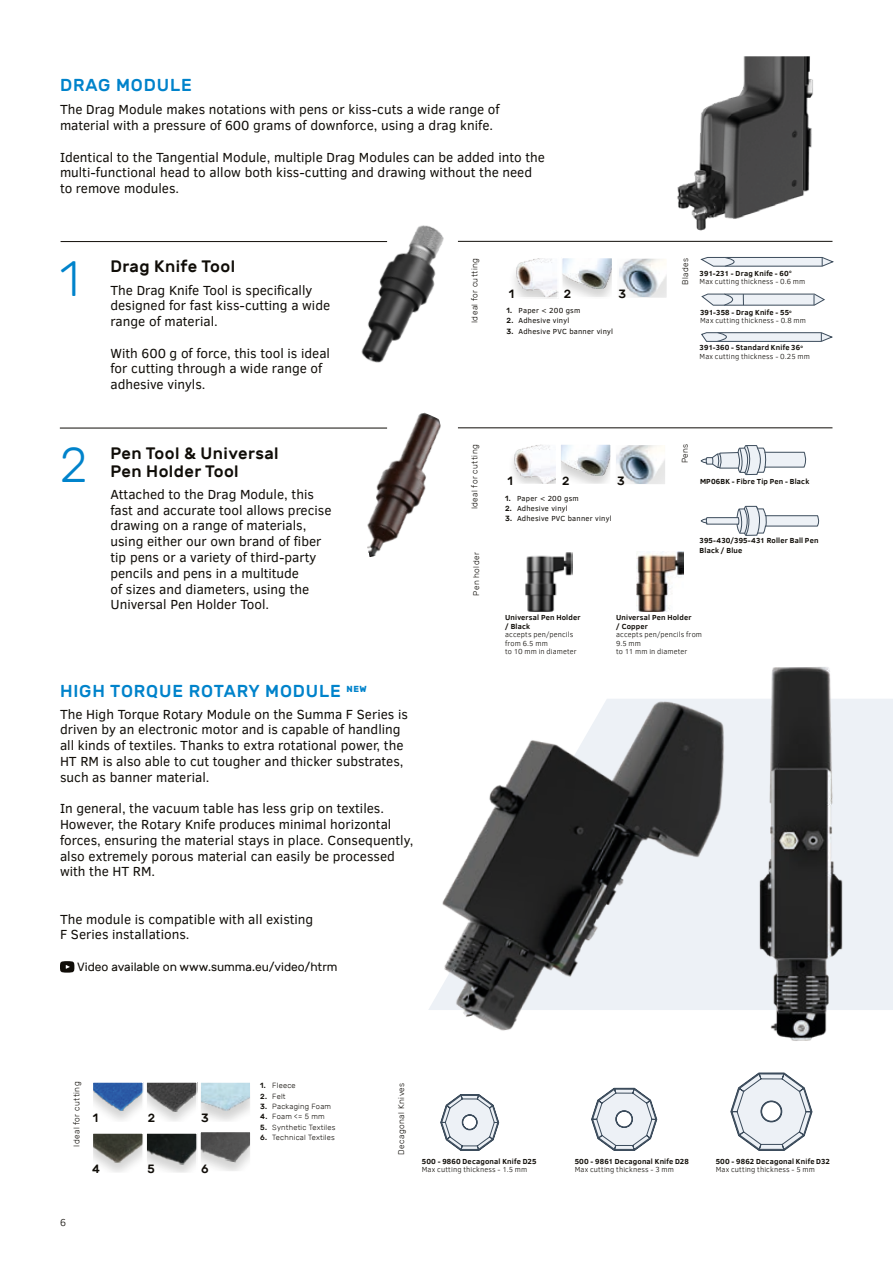
<style>
.page{position:relative;width:893px;height:1263px;background:#fff}
.page>*{position:absolute;margin:0;border:0;box-sizing:border-box;transform-origin:0 0}
.t1{font:300 49.5px "Rubik";color:#0083cb}
.t2{font:500 17.25px "Rubik";letter-spacing:.05em;color:#0083cb}
.t3{font:500 16.5px/18px "Rubik";letter-spacing:.025em;color:#100d08}
.t4{font:13.5px/15.8px "Clear Sans";color:#100d08}
.t5{font:12px "Rubik";color:#100d08}
.t6{font:500 12px "Rubik";color:#100d08}
.t7{font:300 10.35px "Clear Sans";color:#100d08}
.t8{font:300 8.25px "Rubik";letter-spacing:.05em;color:#100d08}
.t9{font:300 7.5px/8.2px "Clear Sans";letter-spacing:.015em;color:#100d08}
.t10{font:700 7.5px/9.3px "Clear Sans";letter-spacing:.025em;color:#100d08}
.t11{font:7.5px "Clear Sans";letter-spacing:.03em;color:#100d08}
.t12{font:300 7.5px "Rubik";letter-spacing:.03em;color:#100d08}
.s1{font-family:"Rubik";font-weight:500}
.s2{font-weight:700}
.s3{font-weight:500}
</style>
<div class="page">
<div style="left:92px;top:1133px;width:51px;height:40px;background:#1d1d1b;opacity:.2"></div>
<img style="left:94px;top:1134px;width:48px;height:30px">
<div style="left:92px;top:1132px;width:52px;height:42px;border:1px solid #fff"></div>
<div style="left:200px;top:1082px;width:51px;height:40px;background:#1d1d1b;opacity:.2"></div>
<img style="left:201px;top:1083px;width:49px;height:28px">
<div style="left:199px;top:1081px;width:53px;height:42px;border:1px solid #fff"></div>
<div style="left:146px;top:1082px;width:51px;height:40px;background:#1d1d1b;opacity:.2"></div>
<img style="left:148px;top:1083px;width:48px;height:29px">
<div style="left:146px;top:1081px;width:52px;height:42px;border:1px solid #fff"></div>
<div style="left:92px;top:1082px;width:51px;height:40px;background:#1d1d1b;opacity:.2"></div>
<img style="left:94px;top:1083px;width:48px;height:28px">
<div style="left:92px;top:1081px;width:52px;height:42px;border:1px solid #fff"></div>
<div style="left:146px;top:1133px;width:51px;height:40px;background:#1d1d1b;opacity:.2"></div>
<img style="left:148px;top:1134px;width:48px;height:34px">
<div style="left:146px;top:1132px;width:52px;height:42px;border:1px solid #fff"></div>
<div style="left:200px;top:1131px;width:51px;height:41px;background:#1d1d1b;opacity:.2"></div>
<img style="left:201px;top:1133px;width:49px;height:32px">
<div style="left:199px;top:1131px;width:53px;height:41px;border:1px solid #fff"></div>
<svg style="left:440px;top:1094px;width:59px;height:57px"></svg>
<svg style="left:591px;top:1087px;width:66px;height:64px"></svg>
<svg style="left:730px;top:1072px;width:83px;height:79px"></svg>
<img style="left:429px;top:699px;width:292px;height:332px">
<img style="left:721px;top:667px;width:167px;height:374px">
<div style="left:617px;top:258px;width:50px;height:40px;background:#fafafa"></div>
<img style="left:619px;top:259px;width:47px;height:38px">
<div style="left:562px;top:258px;width:50px;height:40px;background:#1d1d1b;opacity:.2"></div>
<img style="left:563px;top:259px;width:48px;height:30px">
<div style="left:561px;top:257px;width:52px;height:42px;border:1px solid #fff"></div>
<img style="left:516px;top:259px;width:41px;height:38px">
<div style="left:507px;top:257px;width:52px;height:42px;border:1px solid #fff"></div>
<img style="left:616px;top:446px;width:48px;height:37px">
<div style="left:614px;top:444px;width:52px;height:41px;border:1px solid #fff"></div>
<div style="left:560px;top:444px;width:51px;height:40px;background:#1d1d1b;opacity:.2"></div>
<img style="left:561px;top:445px;width:49px;height:30px">
<div style="left:559px;top:443px;width:53px;height:42px;border:1px solid #fff"></div>
<div style="left:507px;top:444px;width:50px;height:40px;background:#1d1d1b;opacity:.2"></div>
<img style="left:515px;top:445px;width:40px;height:38px">
<div style="left:505px;top:443px;width:52px;height:42px;border:1px solid #fff"></div>
<svg style="left:701px;top:332px;width:132px;height:10px"></svg>
<svg style="left:701px;top:257px;width:133px;height:10px"></svg>
<svg style="left:701px;top:294px;width:124px;height:12px"></svg>
<svg style="left:701px;top:445px;width:106px;height:30px"></svg>
<svg style="left:701px;top:506px;width:119px;height:30px"></svg>
<img style="left:525px;top:552px;width:48px;height:60px">
<img style="left:637px;top:551px;width:46px;height:60px">
<img style="left:677px;top:56px;width:136px;height:175px">
<img style="left:360px;top:413px;width:81px;height:144px">
<img style="left:338px;top:225px;width:130px;height:138px">
<hr style="left:61px;top:241px;width:326px;height:1px;background:#100d08">
<hr style="left:458px;top:241px;width:374px;height:1px;background:#100d08">
<hr style="left:60px;top:428px;width:327px;height:1px;background:#100d08">
<hr style="left:458px;top:428px;width:374px;height:1px;background:#100d08">
<svg style="left:60px;top:961px;width:14px;height:11px"></svg>
<p class="t2" style="left:60px;top:75px;width:133px">DRAG MODULE</p>
<p class="t4" style="left:60px;top:102px;width:441px">The Drag Module makes notations with pens or kiss-cuts a wide range of material with a pressure of 600 grams of downforce, using a drag knife.</p>
<p class="t4" style="left:60px;top:149px;width:486px">Identical to the Tangential Module, multiple Drag Modules can be added into the multi-functional head to allow both kiss-cutting and drawing without the need to remove modules.</p>
<h1 class="t1" style="left:60px;top:251px;width:21px">1</h1>
<h1 class="t1" style="left:60px;top:437px;width:29px">2</h1>
<p class="t3" style="left:110px;top:258px;width:126px">Drag Knife Tool</p>
<p class="t4" style="left:110px;top:282px;width:221px">The Drag Knife Tool is specifically designed for fast kiss-cutting a wide range of material.</p>
<p class="t4" style="left:110px;top:345px;width:221px">With 600 g of force, this tool is ideal for cutting through a wide range of adhesive vinyls.</p>
<p class="t3" style="left:110px;top:444px;width:170px">Pen Tool &amp; Universal<br>Pen Holder Tool</p>
<p class="t4" style="left:110px;top:486px;width:223px">Attached to the Drag Module, this fast and accurate tool allows precise drawing on a range of materials, using either our own brand of fiber tip pens or a variety of third-party pencils and pens in a multitude<br>of sizes and diameters, using the<br>Universal Pen Holder Tool.</p>
<p class="t8" style="left:470px;top:323px;width:67px;rotate:-90deg">Ideal for cutting</p>
<p class="t6" style="left:509px;top:287px;width:7px">1</p>
<p class="t6" style="left:564px;top:287px;width:9px">2</p>
<p class="t6" style="left:619px;top:287px;width:9px">3</p>
<p class="t11" style="left:507px;top:306px;width:75px"><span class="s1">1.</span> Paper &lt; 200 gsm</p>
<p class="t11" style="left:507px;top:316px;width:64px"><span class="s1">2.</span> Adhesive vinyl</p>
<p class="t11" style="left:507px;top:326px;width:108px"><span class="s1">3.</span> Adhesive PVC banner vinyl</p>
<p class="t8" style="left:470px;top:509px;width:67px;rotate:-90deg">Ideal for cutting</p>
<p class="t8" style="left:472px;top:596px;width:45px;rotate:-90deg">Pen holder</p>
<p class="t6" style="left:507px;top:474px;width:7px">1</p>
<p class="t6" style="left:562px;top:474px;width:9px">2</p>
<p class="t6" style="left:617px;top:474px;width:9px">3</p>
<p class="t11" style="left:505px;top:493px;width:75px"><span class="s1">1.</span> Paper &lt; 200 gsm</p>
<p class="t11" style="left:505px;top:503px;width:64px"><span class="s1">2.</span> Adhesive vinyl</p>
<p class="t11" style="left:505px;top:514px;width:108px"><span class="s1">3.</span> Adhesive PVC banner vinyl</p>
<p class="t8" style="left:681px;top:285px;width:29px;rotate:-90deg">Blades</p>
<p class="t9" style="left:700px;top:269px;width:107px"><span class="s2">391-231 - Drag Knife - 60</span><sup>o<br></sup>Max cutting thickness - 0.6 mm</p>
<p class="t9" style="left:700px;top:308px;width:107px"><span class="s2">391-358 - Drag Knife - 55</span><sup>o<br></sup>Max cutting thickness - 0.8 mm</p>
<p class="t9" style="left:700px;top:343px;width:112px"><span class="s2">391-360 - Standard Knife 36</span><sup>o<br></sup>Max cutting thickness - 0.25 mm</p>
<p class="t8" style="left:680px;top:463px;width:21px;rotate:-90deg">Pens</p>
<p class="t10" style="left:700px;top:476px;width:111px">MP06BK - Fibre Tip Pen - Black</p>
<p class="t10" style="left:700px;top:536px;width:120px">395-430/395-431 Roller Ball Pen<br>Black / Blue</p>
<p class="t2" style="left:60px;top:681px;width:308px">HIGH TORQUE ROTARY MODULE <sup>NEW</sup></p>
<p class="t4" style="left:60px;top:706px;width:349px">The High Torque Rotary Module on the Summa F Series is driven by an electronic motor and is capable of handling all kinds of textiles. Thanks to extra rotational power, the HT RM is also able to cut tougher and thicker substrates, such as banner material.</p>
<p class="t4" style="left:60px;top:801px;width:355px">In general, the vacuum table has less grip on textiles.<br>However, the Rotary Knife produces minimal horizontal forces, ensuring the material stays in place. Consequently, also extremely porous material can easily be processed with the HT RM.</p>
<p class="t4" style="left:60px;top:911px;width:255px">The module is compatible with all existing<br>F Series installations.</p>
<p class="t5" style="left:77px;top:960px;width:262px">Video available on www.summa.eu/video/htrm</p>
<p class="t10" style="left:505px;top:612px;width:77px">Universal Pen Holder / Black</p>
<p class="t9" style="left:505px;top:631px;width:73px">accepts pen/pencils from 6.5 mm<br>to 10 mm in diameter</p>
<p class="t10" style="left:616px;top:612px;width:77px">Universal Pen Holder / Copper</p>
<p class="t9" style="left:616px;top:631px;width:87px">accepts pen/pencils from<br>9.5 mm<br>to 11 mm in diameter</p>
<p class="t8" style="left:72px;top:1147px;width:67px;rotate:-90deg">Ideal for cutting</p>
<p class="t8" style="left:397px;top:1155px;width:74px;rotate:-90deg">Decagonal Knives</p>
<p class="t12" style="left:260px;top:1081px;width:37px"><span class="s3">1.</span> Fleece</p>
<p class="t12" style="left:260px;top:1092px;width:27px"><span class="s3">2.</span> Felt</p>
<p class="t12" style="left:260px;top:1102px;width:72px"><span class="s3">3.</span> Packaging Foam</p>
<p class="t12" style="left:260px;top:1112px;width:66px"><span class="s3">4.</span> Foam &lt;= 5 mm</p>
<p class="t12" style="left:260px;top:1123px;width:77px"><span class="s3">5.</span> Synthetic Textiles</p>
<p class="t12" style="left:260px;top:1133px;width:76px"><span class="s3">6.</span> Technical Textiles</p>
<p class="t6" style="left:148px;top:1111px;width:9px">2</p>
<p class="t6" style="left:201px;top:1111px;width:9px">3</p>
<p class="t6" style="left:93px;top:1111px;width:7px">1</p>
<p class="t6" style="left:92px;top:1162px;width:9px">4</p>
<p class="t6" style="left:148px;top:1162px;width:9px">5</p>
<p class="t6" style="left:201px;top:1162px;width:9px">6</p>
<p class="t10" style="left:422px;top:1156px;width:116px">500 - 9860 Decagonal Knife D25</p>
<p class="t9" style="left:422px;top:1165px;width:107px">Max cutting thickness - 1.5 mm</p>
<p class="t7" style="left:60px;top:1215px;width:7px">6</p>
<p class="t10" style="left:575px;top:1156px;width:116px">500 - 9861 Decagonal Knife D28</p>
<p class="t9" style="left:575px;top:1165px;width:101px">Max cutting thickness - 3 mm</p>
<p class="t10" style="left:716px;top:1156px;width:116px">500 - 9862 Decagonal Knife D32</p>
<p class="t9" style="left:716px;top:1165px;width:101px">Max cutting thickness - 5 mm</p>
</div>
